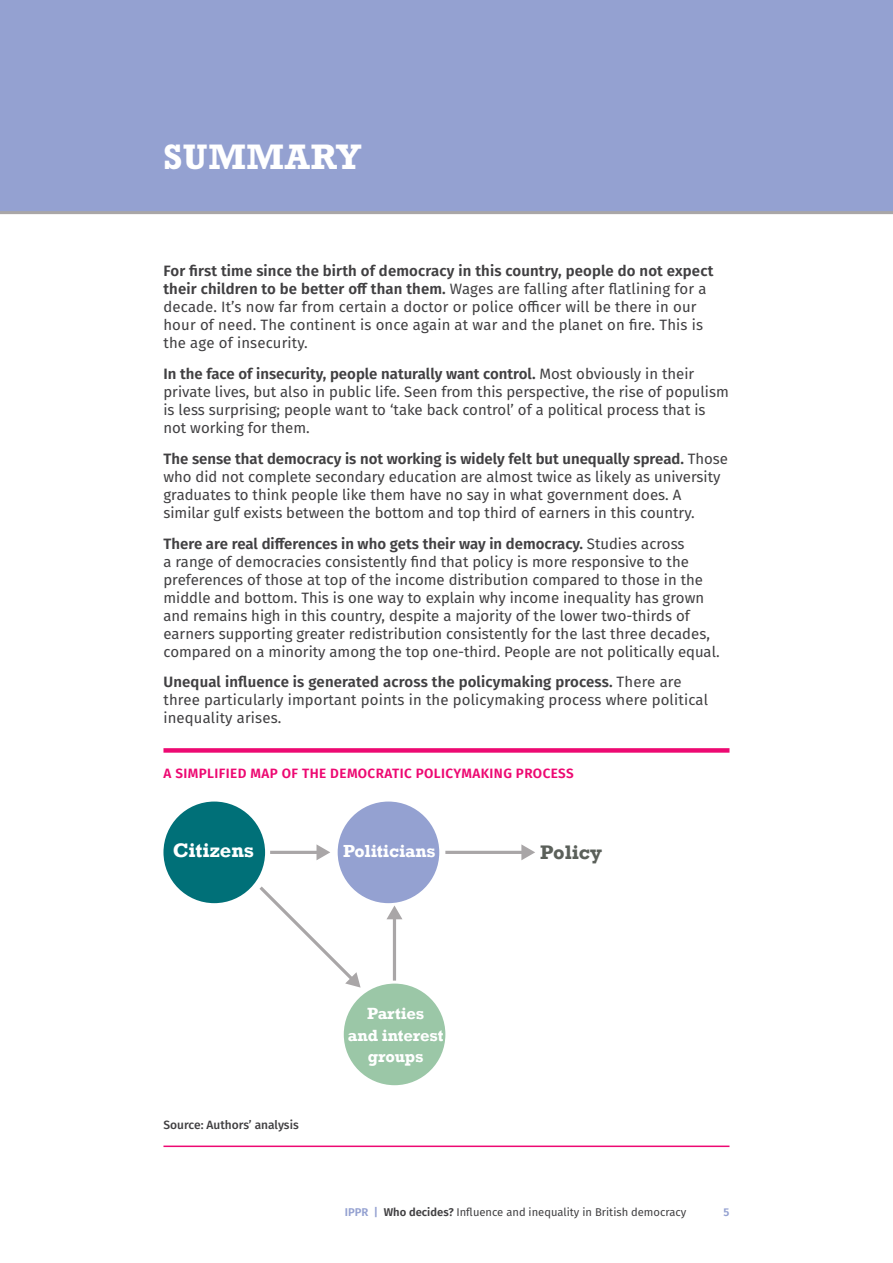
<style>
.page{position:relative;width:893px;height:1263px;background:#fff}
.page>*{position:absolute;margin:0;border:0;box-sizing:border-box;transform-origin:0 0}
.t1{font:700 36px "Rockwell Std";letter-spacing:.02em;color:#fff}
.t2{font:700 20.1px "Rockwell";color:#fff}
.t3{font:700 20.1px "Rockwell";color:#5b605a}
.t4{font:700 17.85px "Rockwell";letter-spacing:-.01em;color:#fff}
.t5{font:700 16.65px/21.8px "Rockwell";letter-spacing:-.01em;color:#fff;text-align:center}
.t6{font:15px/18px "Fira Sans";color:#414042}
.t7{font:600 13.5px "Fira Sans";letter-spacing:.03em;color:#ed0972}
.t8{font:500 12px "Fira Sans";color:#414042}
.t9{font:11.25px "Fira Sans";color:#414042}
.t10{font:600 11.25px "Fira Sans";color:#94a1d1}
.s1{font-weight:600}
.s2{font-weight:600;color:#94a1d1}
</style>
<div class="page">
<div style="left:0;top:0;width:893px;height:214px;background:#94a1d1"></div>
<div style="left:163px;top:748px;width:566px;height:5px;background:#ed0972"></div>
<hr style="left:163px;top:1145px;width:566px;height:2px;background:#ed0972">
<div style="left:344px;top:983px;width:101px;height:102px;background:#9bc7a7;border-radius:50%"></div>
<div style="left:338px;top:801px;width:101px;height:102px;background:#94a1d1;border-radius:50%"></div>
<hr style="left:270px;top:851px;width:49px;height:3px;background:#a9a6a7">
<svg style="left:316px;top:844px;width:14px;height:16px"></svg>
<hr style="left:445px;top:851px;width:79px;height:3px;background:#a9a6a7">
<svg style="left:521px;top:844px;width:14px;height:16px"></svg>
<hr style="left:393px;top:917px;width:3px;height:63px;background:#a9a6a7">
<svg style="left:387px;top:905px;width:15px;height:14px"></svg>
<svg style="left:259px;top:883px;width:102px;height:104px"></svg>
<div style="left:163px;top:801px;width:102px;height:102px;background:#007078;border-radius:50%"></div>
<h1 class="t1" style="left:163px;top:136px;width:199px">SUMMARY</h1>
<p class="t6" style="left:163px;top:262px;width:551px"><span class="s1">For first time since the birth of democracy in this country, people do not expect their children to be better off than them.</span> Wages are falling after flatlining for a decade. It’s now far from certain a doctor or police officer will be there in our hour of need. The continent is once again at war and the planet on fire. This is the age of insecurity.</p>
<p class="t6" style="left:163px;top:364px;width:567px"><span class="s1">In the face of insecurity, people naturally want control.</span> Most obviously in their private lives, but also in public life. Seen from this perspective, the rise of populism is less surprising; people want to ‘take back control’ of a political process that is not working for them.</p>
<p class="t6" style="left:163px;top:449px;width:566px"><span class="s1">The sense that democracy is not working is widely felt but unequally spread.</span> Those who did not complete secondary education are almost twice as likely as university graduates to think people like them have no say in what government does. A similar gulf exists between the bottom and top third of earners in this country.</p>
<p class="t6" style="left:163px;top:534px;width:558px"><span class="s1">There are real differences in who gets their way in democracy.</span> Studies across<br>a range of democracies consistently find that policy is more responsive to the preferences of those at top of the income distribution compared to those in the middle and bottom. This is one way to explain why income inequality has grown and remains high in this country, despite a majority of the lower two-thirds of earners supporting greater redistribution consistently for the last three decades, compared on a minority among the top one-third. People are not politically equal.</p>
<p class="t6" style="left:163px;top:673px;width:546px"><span class="s1">Unequal influence is generated across the policymaking process.</span> There are three particularly important points in the policymaking process where political inequality arises.</p>
<p class="t7" style="left:164px;top:762px;width:412px">A SIMPLIFIED MAP OF THE DEMOCRATIC POLICYMAKING PROCESS</p>
<h2 class="t2" style="left:173px;top:838px;width:83px">Citizens</h2>
<p class="t4" style="left:343px;top:840px;width:94px">Politicians</p>
<p class="t8" style="left:163px;top:1115px;width:137px">Source: Authors’ analysis</p>
<p class="t5" style="left:348px;top:1002px;width:97px">Parties<br>and interest groups</p>
<h2 class="t3" style="left:540px;top:840px;width:63px">Policy</h2>
<p class="t9" style="left:345px;top:1204px;width:343px"><span class="s2">IPPR |</span> <span class="s1">Who decides?</span> Influence and inequality in British democracy</p>
<p class="t10" style="left:724px;top:1203px;width:7px">5</p>
</div>
